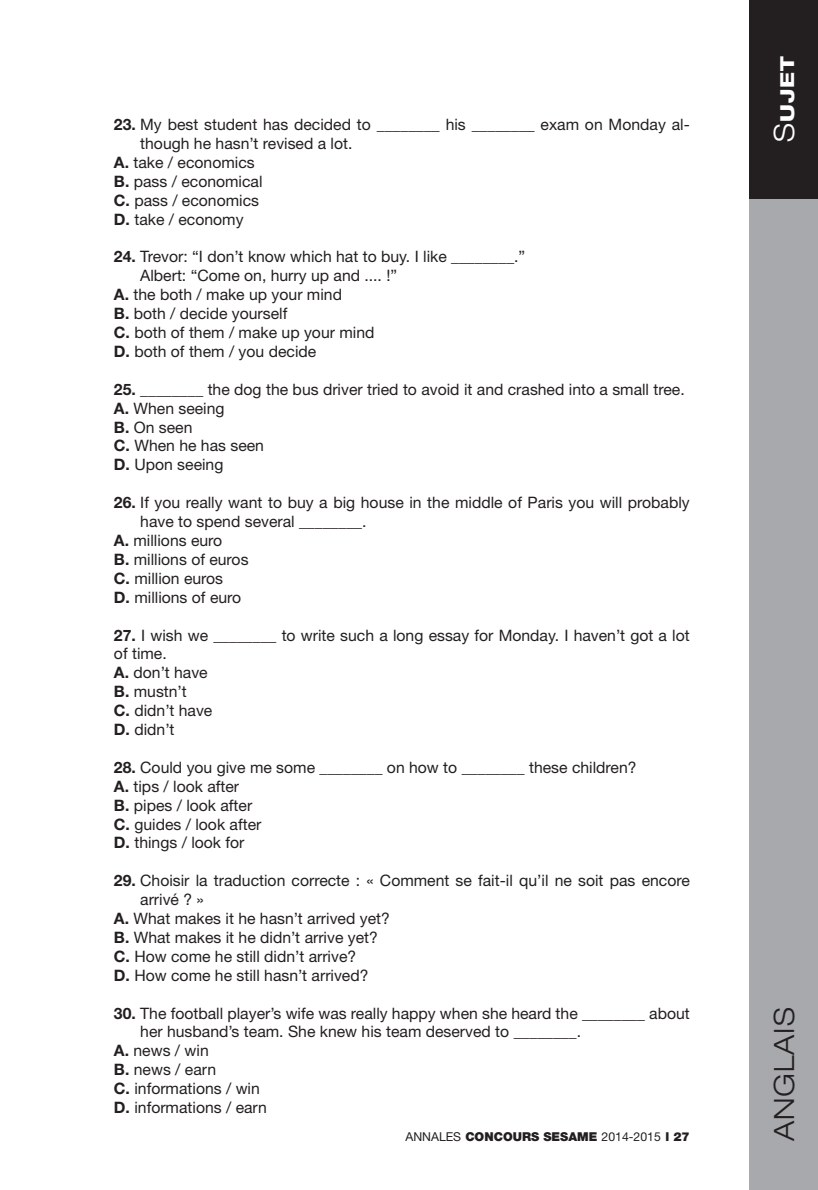
<style>
.page{position:relative;width:818px;height:1190px;background:#fff}
.page>*{position:absolute;margin:0;border:0;box-sizing:border-box;transform-origin:0 0}
.t1{font:300 expanded 28px "Helvetica Neue LT Std";letter-spacing:.03em;color:#231f20}
.t2{font:800 expanded 19.25px "Helvetica Neue LT Std";color:#fff}
.t3{font:15.75px/18.9px "Helvetica Neue LT Std";color:#231f20}
.t4{font:900 12.25px "Helvetica Neue LT Std";color:#231f20}
.s1{font-weight:700}
.s2{font-weight:400}
.s3{font-weight:300;font-size:28px}
</style>
<div class="page">
<div style="left:749px;top:0;width:68px;height:1190px;background:#a8a9ad"></div>
<div style="left:749px;top:0;width:68px;height:198px;background:#231f20"></div>
<p class="t3" style="left:114px;top:115px;width:577px"><span class="s1">23.</span> My best student has decided to ________ his ________ exam on Monday al-</p>
<p class="t3" style="left:140px;top:134px;width:214px">though he hasn’t revised a lot.</p>
<p class="t3" style="left:114px;top:153px;width:142px"><span class="s1">A.</span> take / economics</p>
<p class="t3" style="left:114px;top:172px;width:150px"><span class="s1">B.</span> pass / economical</p>
<p class="t3" style="left:114px;top:190px;width:146px"><span class="s1">C.</span> pass / economics</p>
<p class="t3" style="left:114px;top:209px;width:131px"><span class="s1">D.</span> take / economy</p>
<p class="t3" style="left:114px;top:247px;width:413px"><span class="s1">24.</span> Trevor: “I don’t know which hat to buy. I like ________.”</p>
<p class="t3" style="left:140px;top:266px;width:258px">Albert: “Come on, hurry up and .... !”</p>
<p class="t3" style="left:114px;top:285px;width:229px"><span class="s1">A.</span> the both / make up your mind</p>
<p class="t3" style="left:114px;top:304px;width:175px"><span class="s1">B.</span> both / decide yourself</p>
<p class="t3" style="left:114px;top:323px;width:262px"><span class="s1">C.</span> both of them / make up your mind</p>
<p class="t3" style="left:114px;top:342px;width:204px"><span class="s1">D.</span> both of them / you decide</p>
<p class="t3" style="left:114px;top:379px;width:572px"><span class="s1">25.</span> ________ the dog the bus driver tried to avoid it and crashed into a small tree.<br><span class="s1">A.</span> When seeing<br><span class="s1">B.</span> On seen<br><span class="s1">C.</span> When he has seen<br><span class="s1">D.</span> Upon seeing</p>
<p class="t3" style="left:114px;top:493px;width:577px"><span class="s1">26.</span> If you really want to buy a big house in the middle of Paris you will probably</p>
<p class="t3" style="left:140px;top:512px;width:228px">have to spend several ________.</p>
<p class="t3" style="left:114px;top:531px;width:110px"><span class="s1">A.</span> millions euro</p>
<p class="t3" style="left:114px;top:550px;width:136px"><span class="s1">B.</span> millions of euros</p>
<p class="t3" style="left:114px;top:568px;width:111px"><span class="s1">C.</span> million euros</p>
<p class="t3" style="left:114px;top:587px;width:129px"><span class="s1">D.</span> millions of euro</p>
<p class="t3" style="left:114px;top:625px;width:577px"><span class="s1">27.</span> I wish we ________ to write such a long essay for Monday. I haven’t got a lot of time.<br><span class="s1">A.</span> don’t have<br><span class="s1">B.</span> mustn’t<br><span class="s1">C.</span> didn’t have<br><span class="s1">D.</span> didn’t</p>
<p class="t3" style="left:114px;top:757px;width:524px"><span class="s1">28.</span> Could you give me some ________ on how to ________ these children?<br><span class="s1">A.</span> tips / look after<br><span class="s1">B.</span> pipes / look after<br><span class="s1">C.</span> guides / look after<br><span class="s1">D.</span> things / look for</p>
<p class="t3" style="left:114px;top:871px;width:577px"><span class="s1">29.</span> Choisir la traduction correcte : « Comment se fait-il qu’il ne soit pas encore</p>
<p class="t3" style="left:140px;top:890px;width:65px">arrivé ? »</p>
<p class="t3" style="left:114px;top:909px;width:277px"><span class="s1">A.</span> What makes it he hasn’t arrived yet?</p>
<p class="t3" style="left:114px;top:928px;width:265px"><span class="s1">B.</span> What makes it he didn’t arrive yet?</p>
<p class="t3" style="left:114px;top:946px;width:244px"><span class="s1">C.</span> How come he still didn’t arrive?</p>
<p class="t3" style="left:114px;top:965px;width:256px"><span class="s1">D.</span> How come he still hasn’t arrived?</p>
<p class="t3" style="left:114px;top:1003px;width:577px"><span class="s1">30.</span> The football player’s wife was really happy when she heard the ________ about</p>
<p class="t3" style="left:140px;top:1022px;width:442px">her husband’s team. She knew his team deserved to ________.</p>
<p class="t3" style="left:114px;top:1041px;width:96px"><span class="s1">A.</span> news / win</p>
<p class="t3" style="left:114px;top:1060px;width:104px"><span class="s1">B.</span> news / earn</p>
<p class="t3" style="left:114px;top:1079px;width:147px"><span class="s1">C.</span> informations / win</p>
<p class="t3" style="left:114px;top:1098px;width:154px"><span class="s1">D.</span> informations / earn</p>
<p class="t4" style="left:405px;top:1129px;width:286px"><span class="s2">ANNALES</span> CONCOURS SESAME <span class="s2">2014-2015</span> l 27</p>
<p class="t2" style="left:774px;top:142px;width:87px;rotate:-90deg"><span class="s3">S</span>UJET</p>
<h1 class="t1" style="left:767px;top:1141px;width:135px;rotate:-90deg">ANGLAIS</h1>
</div>
